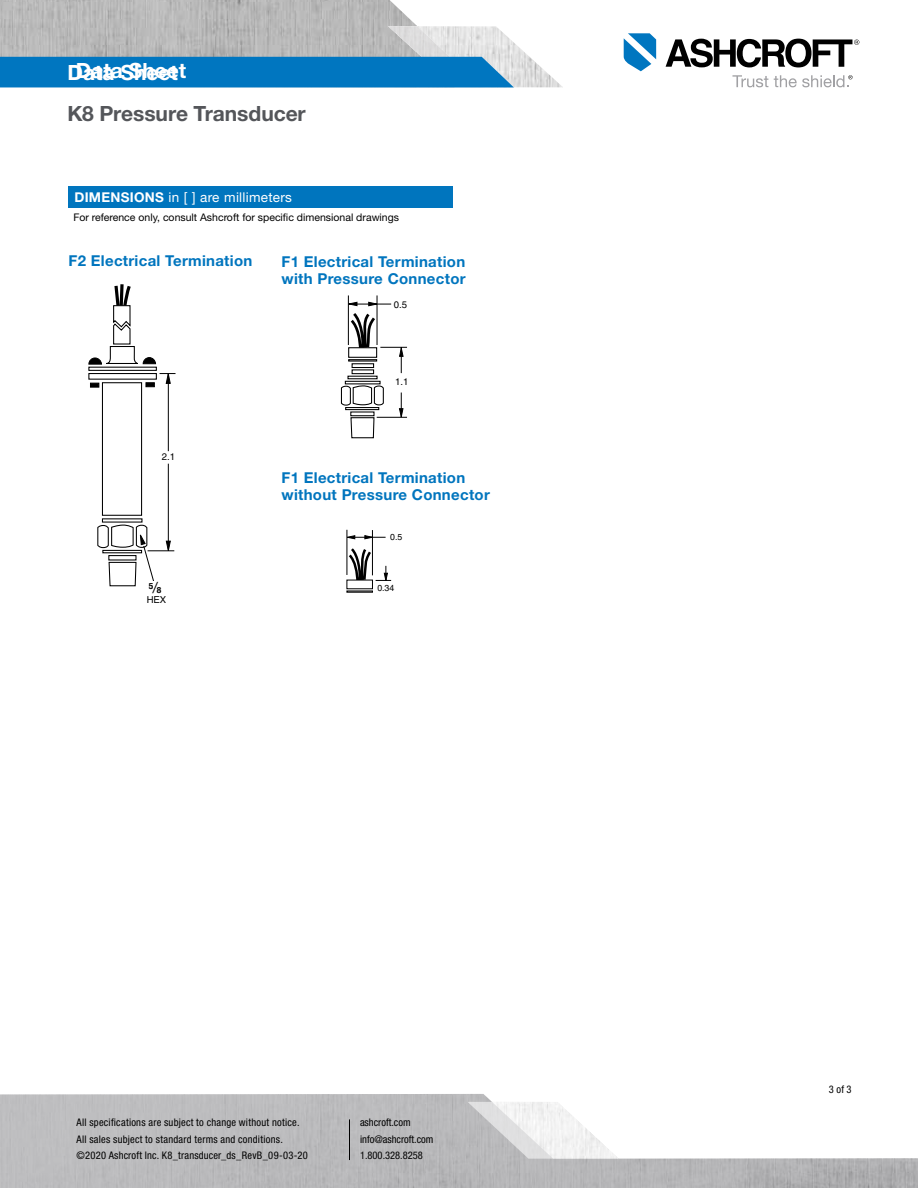
<style>
.page{position:relative;width:918px;height:1188px;background:#fff}
.page>*{position:absolute;margin:0;border:0;box-sizing:border-box;transform-origin:0 0}
.t1{font:700 21px "Helvetica Neue LT Std";letter-spacing:-.005em;color:#54565a}
.t2{font:700 21px "Helvetica Neue LT Std";color:#fff}
.t3{font:700 15px/16.5px "Helvetica Neue LT Std";letter-spacing:.02em;color:#0075be}
.t4{font:13.5px "Helvetica Neue LT Pro";letter-spacing:.02em;color:#fff}
.t5{font:condensed 10.5px/16.5px "Helvetica Neue LT Pro";letter-spacing:.02em;color:#000}
.t6{font:10.5px "Helvetica Neue LT Pro";color:#000}
.t7{font:condensed 10.5px/16.5px "Helvetica Neue LT Pro";color:#000}
.t8{font:9.6px/9.6px "Helvetica";color:#000;text-align:center}
.t9{font:8.7px "Helvetica";color:#000}
.t10{font:700 condensed 8.55px "Helvetica Neue LT Std";color:#000;scale:1.1 1}
.s1{font-weight:700}
.s2{font-family:"Helvetica Neue LT Pro";font-weight:400;font-size:15.3px}
</style>
<div class="page">
<hr style="left:4px;top:87px;width:451px;height:1px;background:#ceced0">
<img style="left:0;top:0;width:417px;height:26px">
<svg style="left:732px;top:75px;width:36px;height:12px"></svg>
<svg style="left:624px;top:33px;width:32px;height:38px"></svg>
<svg style="left:666px;top:39px;width:193px;height:28px"></svg>
<svg style="left:0;top:26px;width:562px;height:61px;background:#71a4c5"></svg>
<svg style="left:774px;top:75px;width:79px;height:12px"></svg>
<svg style="left:0;top:1094px;width:918px;height:94px;fill:#bcbcbe"></svg>
<svg style="left:468px;top:1102px;width:151px;height:57px"></svg>
<hr style="left:349px;top:1119px;width:1px;height:41px;background:#000">
<div style="left:88px;top:373px;width:69px;height:7px;border:1px solid #000"></div>
<div style="left:88px;top:367px;width:69px;height:4px;border:1px solid #000"></div>
<svg style="left:146px;top:382px;width:9px;height:5px"></svg>
<svg style="left:90px;top:383px;width:9px;height:5px"></svg>
<div style="left:102px;top:382px;width:40px;height:134px;background:#fff;border:1px solid #000"></div>
<svg style="left:102px;top:518px;width:41px;height:5px"></svg>
<hr style="left:168px;top:374px;width:1px;height:77px;background:#000">
<svg style="left:160px;top:373px;width:16px;height:11px"></svg>
<svg style="left:97px;top:524px;width:77px;height:63px"></svg>
<svg style="left:88px;top:284px;width:68px;height:81px"></svg>
<hr style="left:168px;top:464px;width:1px;height:86px;background:#000">
<hr style="left:377px;top:295px;width:1px;height:50px;background:#000">
<hr style="left:348px;top:295px;width:1px;height:50px;background:#000">
<svg style="left:341px;top:302px;width:66px;height:136px"></svg>
<div style="left:348px;top:347px;width:29px;height:11px;background:#fff;border:1px solid #000"></div>
<hr style="left:355px;top:537px;width:31px;height:1px;background:#000">
<svg style="left:346px;top:535px;width:9px;height:4px"></svg>
<svg style="left:365px;top:535px;width:9px;height:4px"></svg>
<hr style="left:372px;top:530px;width:1px;height:45px;background:#000">
<hr style="left:347px;top:530px;width:1px;height:45px;background:#000">
<svg style="left:346px;top:546px;width:45px;height:46px"></svg>
<div style="left:347px;top:580px;width:25px;height:9px;background:#fff"></div>
<div style="left:149px;top:582px;width:18px;height:12px;background:#fff"></div>
<div style="left:68px;top:186px;width:385px;height:22px;background:#0075be"></div>
<h1 class="t2" style="left:76px;top:57px;width:112px">Data Sheet</h1>
<h1 class="t2" style="left:68px;top:59px;width:112px">Data Sheet</h1>
<h1 class="t1" style="left:68px;top:101px;width:240px">K8 Pressure Transducer</h1>
<p class="t4" style="left:74px;top:189px;width:219px"><span class="s1">DIMENSIONS</span> in [ ] are millimeters</p>
<p class="t6" style="left:73px;top:210px;width:327px">For reference only, consult Ashcroft for specific dimensional drawings</p>
<h2 class="t3" style="left:69px;top:252px;width:185px">F2 Electrical Termination</h2>
<h2 class="t3" style="left:282px;top:253px;width:186px">F1 Electrical Termination with Pressure Connector</h2>
<p class="t8" style="left:394px;top:300px;width:15px">0.5</p>
<p class="t8" style="left:395px;top:376px;width:15px">1.1</p>
<p class="t8" style="left:162px;top:452px;width:15px">2.1</p>
<h2 class="t3" style="left:282px;top:470px;width:210px">F1 Electrical Termination without Pressure Connector</h2>
<p class="t9" style="left:390px;top:532px;width:14px">0.5</p>
<p class="t10" style="left:149px;top:583px;width:13px">5<span class="s2">/</span>8</p>
<p class="t8" style="left:147px;top:585px;width:21px">5/8<br>HEX</p>
<p class="t9" style="left:377px;top:583px;width:18px">0.34</p>
<p class="t5" style="left:76px;top:1114px;width:233px">All specifications are subject to change without notice.<br>All sales subject to standard terms and conditions. ©2020 Ashcroft Inc. K8_transducer_ds_RevB_09-03-20</p>
<p class="t7" style="left:360px;top:1114px;width:75px">ashcroft.com info@ashcroft.com<br>1.800.328.8258</p>
<p class="t5" style="left:829px;top:1081px;width:24px">3 of 3</p>
</div>
